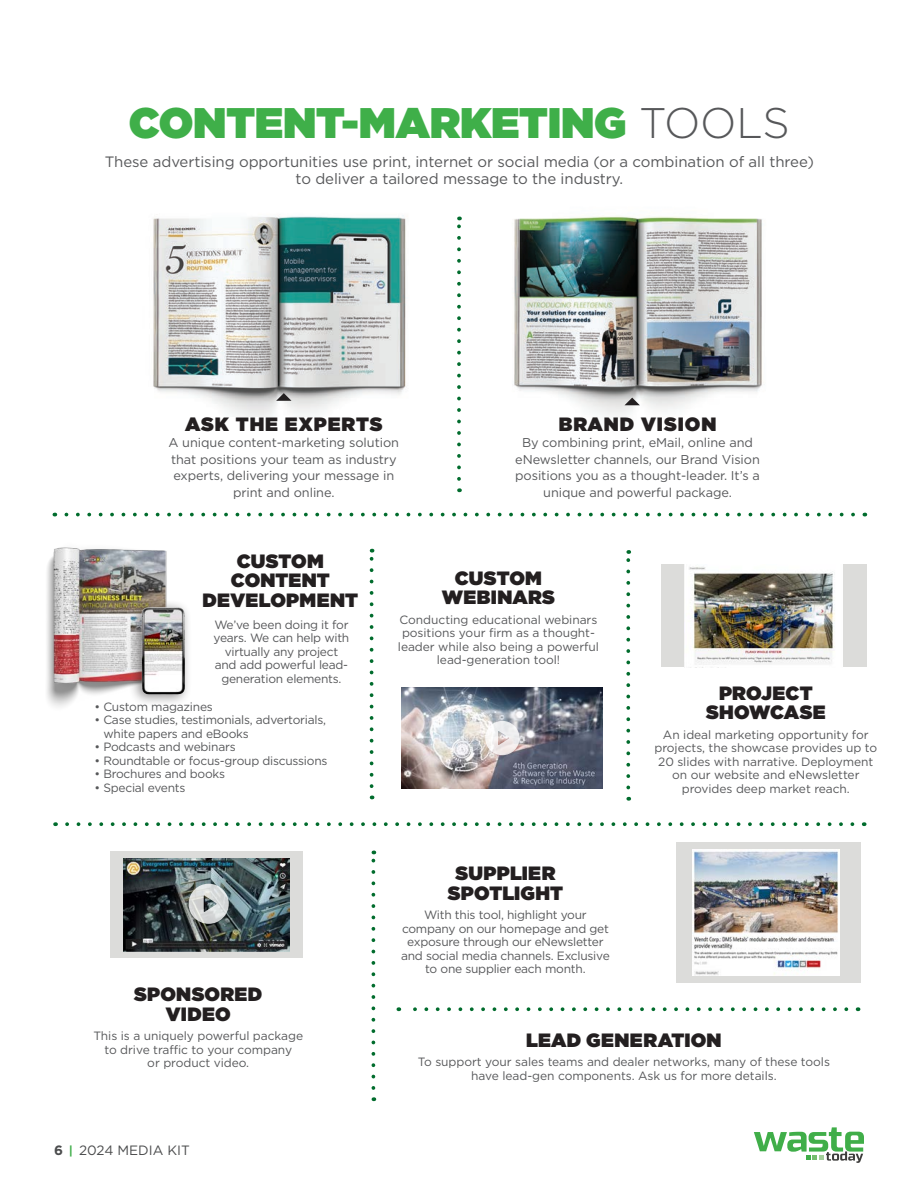
<style>
.page{position:relative;width:918px;height:1188px;background:#fff}
.page>*{position:absolute;margin:0;border:0;box-sizing:border-box;transform-origin:0 0}
.Body_copy{font:900 42.75px "Gotham";letter-spacing:-.005em;color:#3faf49}
.t1{font:900 19.2px/19.5px "Gotham";letter-spacing:.01em;color:#231f20;text-align:center}
.t2{font:900 19.2px "Gotham";letter-spacing:.05em;color:#231f20}
.Body_copy-2{font:15px/17.2px "Gotham";letter-spacing:-.005em;color:#57585a;text-align:center}
.t3{font:13.5px "Gotham";color:#4b4c4d}
.Body_copy-3{font:12.75px/16.5px "Gotham";letter-spacing:-.005em;color:#57585a;text-align:center}
.Body_copy-4{font:12px/13.5px "Gotham";letter-spacing:-.02em;color:#57585a;text-align:center}
.s1{font-weight:300;color:#57585a}
.s2{font-weight:700}
.s3{font-weight:700;font-size:12px;color:#40ae49}
</style>
<div class="page">
<svg style="left:754px;top:1127px;width:110px;height:36px"></svg>
<svg style="left:372px;top:851px;width:3px;height:237px"></svg>
<img style="left:514px;top:216px;width:248px;height:201px">
<img style="left:153px;top:215px;width:253px;height:202px">
<svg style="left:457px;top:217px;width:4px;height:262px"></svg>
<svg style="left:625px;top:398px;width:15px;height:7px"></svg>
<svg style="left:276px;top:393px;width:15px;height:8px"></svg>
<svg style="left:370px;top:549px;width:3px;height:237px"></svg>
<svg style="left:398px;top:1007px;width:448px;height:4px"></svg>
<svg style="left:55px;top:822px;width:797px;height:4px"></svg>
<div style="left:661px;top:565px;width:205px;height:102px;background:#dcdcda"></div>
<img style="left:685px;top:565px;width:157px;height:102px">
<img style="left:402px;top:688px;width:201px;height:100px">
<svg style="left:485px;top:721px;width:35px;height:34px"></svg>
<img style="left:47px;top:547px;width:120px;height:160px">
<div style="left:127px;top:599px;width:65px;height:108px;background:#231f20;opacity:.5"></div>
<img style="left:136px;top:602px;width:56px;height:98px">
<svg style="left:54px;top:513px;width:799px;height:3px"></svg>
<div style="left:676px;top:842px;width:184px;height:141px;background:#dcdcda"></div>
<img style="left:693px;top:849px;width:146px;height:126px">
<div style="left:110px;top:851px;width:192px;height:107px;background:#dcdcda"></div>
<img style="left:123px;top:858px;width:166px;height:93px">
<svg style="left:189px;top:884px;width:40px;height:40px"></svg>
<svg style="left:626px;top:550px;width:4px;height:238px"></svg>
<p class="Body_copy" style="left:129px;top:98px;width:662px">CONTENT-MARKETING <span class="s1">TOOLS</span></p>
<p class="Body_copy-2" style="left:105px;top:153px;width:711px">These advertising opportunities use print, internet or social media (or a combination of all three) to deliver a tailored message to the industry.</p>
<p class="t2" style="left:185px;top:413px;width:199px">ASK THE EXPERTS</p>
<p class="Body_copy-3" style="left:169px;top:434px;width:232px">A unique content-marketing solution that positions your team as industry experts, delivering your message in print and online.</p>
<p class="t2" style="left:559px;top:413px;width:159px">BRAND VISION</p>
<p class="Body_copy-3" style="left:515px;top:434px;width:246px">By combining print, eMail, online and eNewsletter channels, our Brand Vision positions you as a thought-leader. It’s a unique and powerful package.</p>
<p class="t1" style="left:203px;top:551px;width:157px">CUSTOM<br>CONTENT<br>DEVELOPMENT</p>
<p class="Body_copy-4" style="left:214px;top:618px;width:137px">We’ve been doing it for years. We can help with virtually any project and add powerful lead&shy;generation elements.</p>
<p class="Body_copy-4" style="left:94px;top:699px;width:120px">• Custom magazines</p>
<p class="Body_copy-4" style="left:104px;top:713px;width:224px;text-align:left;text-indent:-9px">• Case studies, testimonials, advertorials, white papers and eBooks</p>
<p class="Body_copy-4" style="left:94px;top:740px;width:143px">• Podcasts and webinars</p>
<p class="Body_copy-4" style="left:94px;top:753px;width:234px">• Roundtable or focus-group discussions</p>
<p class="Body_copy-4" style="left:94px;top:767px;width:132px">• Brochures and books</p>
<p class="Body_copy-4" style="left:94px;top:780px;width:93px">• Special events</p>
<p class="t1" style="left:134px;top:984px;width:130px">SPONSORED</p>
<p class="t1" style="left:166px;top:1004px;width:66px">VIDEO</p>
<p class="Body_copy-4" style="left:93px;top:1029px;width:211px">This is a uniquely powerful package to drive traffic to your company<br>or product video.</p>
<p class="t3" style="left:54px;top:1143px;width:137px"><span class="s2">6</span> <span class="s3">|</span> 2024 MEDIA KIT</p>
<p class="t1" style="left:442px;top:568px;width:115px">CUSTOM<br>WEBINARS</p>
<p class="Body_copy-4" style="left:398px;top:613px;width:203px">Conducting educational webinars positions your firm as a thought&shy;leader while also being a powerful lead-generation tool!</p>
<p class="t1" style="left:448px;top:863px;width:117px">SUPPLIER<br>SPOTLIGHT</p>
<p class="Body_copy-4" style="left:401px;top:908px;width:210px">With this tool, highlight your company on our homepage and get exposure through our eNewsletter and social media channels. Exclusive to one supplier each month.</p>
<p class="t1" style="left:719px;top:683px;width:95px">PROJECT</p>
<p class="t1" style="left:706px;top:702px;width:121px">SHOWCASE</p>
<p class="Body_copy-4" style="left:654px;top:727px;width:224px">An ideal marketing opportunity for projects, the showcase provides up to 20 slides with narrative. Deployment on our website and eNewsletter provides deep market reach.</p>
<p class="t1" style="left:526px;top:1030px;width:197px">LEAD GENERATION</p>
<p class="Body_copy-4" style="left:418px;top:1055px;width:414px">To support your sales teams and dealer networks, many of these tools have lead-gen components. Ask us for more details.</p>
</div>
